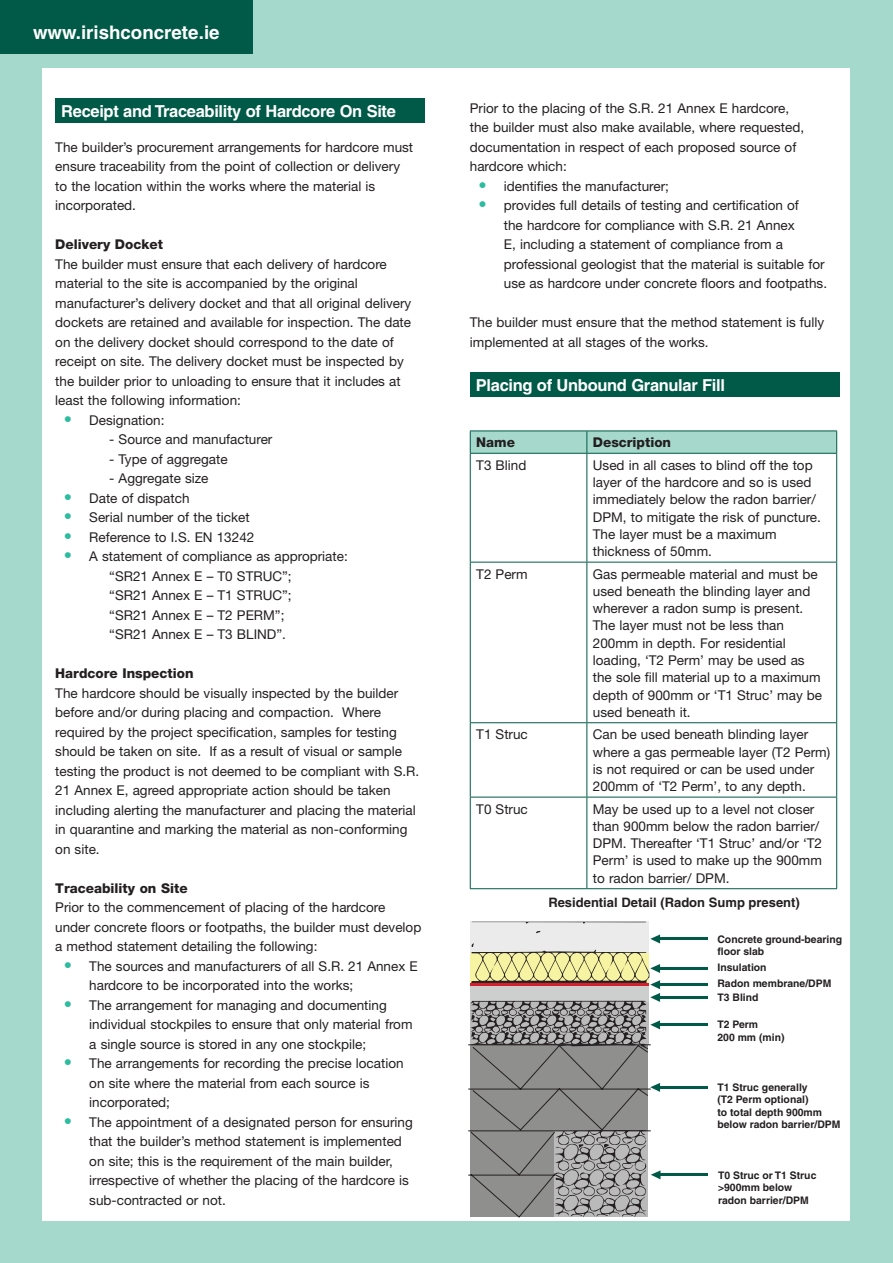
<style>
.page{position:relative;width:893px;height:1263px;background:#a5d9cb}
.page>*{position:absolute;margin:0;border:0;box-sizing:border-box;transform-origin:0 0}
.t1{font:700 18.75px "Helvetica";color:#fff}
.x-head_Reverse{font:700 16.5px "Helvetica";letter-spacing:-.02em;color:#fff}
._1__Body_Copy{font:13.5px/19.5px "Helvetica Neue";color:#231f20}
._1__Body_Copy_table{font:13.5px/17.2px "Helvetica Neue";color:#231f20}
._1b_Body_indented{font:13.5px "Helvetica Neue";color:#231f20}
._1__Body_Copy-2{font:800 13.5px "Helvetica Neue";color:#231f20}
._1__Body_Copy_table-2{font:800 13.5px "Helvetica Neue";color:#231f20}
.t2{font:700 13.05px "Helvetica";color:#231f20}
.t3{font:700 10.35px/12.5px "Helvetica";color:#231f20}
.s1{font-size:16.5px;color:#2dbca0}
</style>
<div class="page">
<div style="left:0;top:0;width:253px;height:54px;background:#005a47"></div>
<div style="left:43px;top:68px;width:807px;height:1152px;background:#fff"></div>
<div style="left:55px;top:98px;width:370px;height:25px;background:#005a47"></div>
<div style="left:470px;top:372px;width:370px;height:25px;background:#005a47"></div>
<hr style="left:586px;top:454px;width:1px;height:108px;background:#005a47">
<hr style="left:470px;top:562px;width:117px;height:1px;background:#005a47">
<hr style="left:587px;top:562px;width:250px;height:1px;background:#005a47">
<hr style="left:586px;top:562px;width:1px;height:160px;background:#005a47">
<hr style="left:470px;top:722px;width:117px;height:1px;background:#005a47">
<hr style="left:587px;top:722px;width:250px;height:1px;background:#005a47">
<hr style="left:586px;top:723px;width:1px;height:74px;background:#005a47">
<hr style="left:470px;top:797px;width:117px;height:1px;background:#005a47">
<hr style="left:587px;top:797px;width:250px;height:1px;background:#005a47">
<hr style="left:586px;top:797px;width:1px;height:91px;background:#005a47">
<hr style="left:470px;top:454px;width:1px;height:108px;background:#005a47">
<hr style="left:836px;top:454px;width:1px;height:108px;background:#005a47">
<hr style="left:470px;top:562px;width:1px;height:160px;background:#005a47">
<hr style="left:836px;top:562px;width:1px;height:160px;background:#005a47">
<hr style="left:470px;top:723px;width:1px;height:74px;background:#005a47">
<hr style="left:836px;top:723px;width:1px;height:74px;background:#005a47">
<hr style="left:470px;top:797px;width:1px;height:91px;background:#005a47">
<hr style="left:836px;top:797px;width:1px;height:91px;background:#005a47">
<hr style="left:470px;top:888px;width:117px;height:1px;background:#005a47">
<hr style="left:587px;top:888px;width:250px;height:1px;background:#005a47">
<svg style="left:470px;top:431px;width:367px;height:22px;background:#9fd4c6"></svg>
<hr style="left:470px;top:453px;width:117px;height:1px;background:#005a47">
<hr style="left:587px;top:453px;width:250px;height:1px;background:#005a47">
<div style="left:470px;top:921px;width:178px;height:32px;background:#ebebec"></div>
<hr style="left:660px;top:937px;width:48px;height:3px;background:#005a47">
<hr style="left:660px;top:967px;width:48px;height:3px;background:#005a47">
<hr style="left:660px;top:983px;width:48px;height:3px;background:#005a47">
<hr style="left:660px;top:996px;width:48px;height:3px;background:#005a47">
<hr style="left:660px;top:1023px;width:48px;height:3px;background:#005a47">
<hr style="left:660px;top:1086px;width:48px;height:3px;background:#005a47">
<hr style="left:660px;top:1173px;width:48px;height:3px;background:#005a47">
<svg style="left:472px;top:921px;width:174px;height:3px"></svg>
<svg style="left:468px;top:930px;width:192px;height:287px;background:#a3a19a"></svg>
<h1 class="t1" style="left:33px;top:21px;width:188px">www.irishconcrete.ie</h1>
<p class="x-head_Reverse" style="left:61px;top:101px;width:336px">Receipt and Traceability of Hardcore On Site</p>
<p class="_1__Body_Copy" style="left:55px;top:137px;width:359px">The builder’s procurement arrangements for hardcore must ensure traceability from the point of collection or delivery to the location within the works where the material is incorporated.</p>
<p class="_1__Body_Copy-2" style="left:55px;top:236px;width:109px">Delivery Docket</p>
<p class="_1__Body_Copy" style="left:55px;top:254px;width:357px">The builder must ensure that each delivery of hardcore material to the site is accompanied by the original manufacturer’s delivery docket and that all original delivery dockets are retained and available for inspection. The date on the delivery docket should correspond to the date of receipt on site. The delivery docket must be inspected by the builder prior to unloading to ensure that it includes at least the following information:</p>
<p class="_1__Body_Copy" style="left:64px;top:410px;width:102px"><span class="s1">•</span> Designation:</p>
<p class="_1b_Body_indented" style="left:109px;top:431px;width:165px">- Source and manufacturer</p>
<p class="_1b_Body_indented" style="left:109px;top:451px;width:120px">- Type of aggregate</p>
<p class="_1b_Body_indented" style="left:109px;top:470px;width:101px">- Aggregate size</p>
<p class="_1__Body_Copy" style="left:64px;top:488px;width:127px"><span class="s1">•</span> Date of dispatch</p>
<p class="_1__Body_Copy" style="left:64px;top:507px;width:187px"><span class="s1">•</span> Serial number of the ticket</p>
<p class="_1__Body_Copy" style="left:64px;top:527px;width:192px"><span class="s1">•</span> Reference to I.S. EN 13242</p>
<p class="_1__Body_Copy" style="left:64px;top:546px;width:285px"><span class="s1">•</span> A statement of compliance as appropriate:</p>
<p class="_1b_Body_indented" style="left:109px;top:568px;width:184px">“SR21 Annex E – T0 STRUC”;</p>
<p class="_1b_Body_indented" style="left:109px;top:587px;width:184px">“SR21 Annex E – T1 STRUC”;</p>
<p class="_1b_Body_indented" style="left:109px;top:607px;width:177px">“SR21 Annex E – T2 PERM”;</p>
<p class="_1b_Body_indented" style="left:109px;top:626px;width:178px">“SR21 Annex E – T3 BLIND”.</p>
<p class="_1__Body_Copy-2" style="left:55px;top:665px;width:140px">Hardcore Inspection</p>
<p class="_1__Body_Copy" style="left:55px;top:683px;width:365px">The hardcore should be visually inspected by the builder before and/or during placing and compaction. Where required by the project specification, samples for testing should be taken on site. If as a result of visual or sample testing the product is not deemed to be compliant with S.R.<br>21 Annex E, agreed appropriate action should be taken including alerting the manufacturer and placing the material in quarantine and marking the material as non-conforming on site.</p>
<p class="_1__Body_Copy-2" style="left:55px;top:880px;width:134px">Traceability on Site</p>
<p class="_1__Body_Copy" style="left:55px;top:897px;width:368px">Prior to the commencement of placing of the hardcore under concrete floors or footpaths, the builder must develop a method statement detailing the following:</p>
<p class="_1__Body_Copy" style="left:89px;top:956px;width:330px;text-indent:-26px"><span class="s1">•</span> The sources and manufacturers of all S.R. 21 Annex E hardcore to be incorporated into the works;</p>
<p class="_1__Body_Copy" style="left:89px;top:995px;width:325px;text-indent:-26px"><span class="s1">•</span> The arrangement for managing and documenting individual stockpiles to ensure that only material from a single source is stored in any one stockpile;</p>
<p class="_1__Body_Copy" style="left:89px;top:1053px;width:316px;text-indent:-26px"><span class="s1">•</span> The arrangements for recording the precise location on site where the material from each source is incorporated;</p>
<p class="_1__Body_Copy" style="left:89px;top:1112px;width:325px;text-indent:-26px"><span class="s1">•</span> The appointment of a designated person for ensuring that the builder’s method statement is implemented on site; this is the requirement of the main builder, irrespective of whether the placing of the hardcore is sub-contracted or not.</p>
<p class="_1__Body_Copy" style="left:470px;top:98px;width:336px">Prior to the placing of the S.R. 21 Annex E hardcore, the builder must also make available, where requested, documentation in respect of each proposed source of hardcore which:</p>
<p class="_1__Body_Copy" style="left:478px;top:176px;width:192px"><span class="s1">•</span> identifies the manufacturer;</p>
<p class="_1__Body_Copy" style="left:504px;top:195px;width:325px;text-indent:-26px"><span class="s1">•</span> provides full details of testing and certification of<br>the hardcore for compliance with S.R. 21 Annex<br>E, including a statement of compliance from a professional geologist that the material is suitable for use as hardcore under concrete floors and footpaths.</p>
<p class="_1__Body_Copy" style="left:470px;top:312px;width:356px">The builder must ensure that the method statement is fully implemented at all stages of the works.</p>
<p class="x-head_Reverse" style="left:476px;top:375px;width:251px">Placing of Unbound Granular Fill</p>
<p class="_1__Body_Copy_table-2" style="left:476px;top:434px;width:40px">Name</p>
<p class="_1__Body_Copy_table-2" style="left:593px;top:434px;width:80px">Description</p>
<p class="_1__Body_Copy_table" style="left:476px;top:456px;width:52px">T3 Blind</p>
<p class="_1__Body_Copy_table" style="left:593px;top:456px;width:230px">Used in all cases to blind off the top layer of the hardcore and so is used immediately below the radon barrier/<br>DPM, to mitigate the risk of puncture.<br>The layer must be a maximum thickness of 50mm.</p>
<p class="_1__Body_Copy_table" style="left:476px;top:565px;width:53px">T2 Perm</p>
<p class="_1__Body_Copy_table" style="left:593px;top:565px;width:231px">Gas permeable material and must be used beneath the blinding layer and wherever a radon sump is present.<br>The layer must not be less than<br>200mm in depth. For residential loading, ‘T2 Perm’ may be used as the sole fill material up to a maximum depth of 900mm or ‘T1 Struc’ may be used beneath it.</p>
<p class="_1__Body_Copy_table" style="left:476px;top:726px;width:53px">T1 Struc</p>
<p class="_1__Body_Copy_table" style="left:593px;top:726px;width:239px">Can be used beneath blinding layer where a gas permeable layer (T2 Perm) is not required or can be used under 200mm of ‘T2 Perm’, to any depth.</p>
<p class="_1__Body_Copy_table" style="left:476px;top:800px;width:53px">T0 Struc</p>
<p class="_1__Body_Copy_table" style="left:593px;top:800px;width:231px">May be used up to a level not closer than 900mm below the radon barrier/<br>DPM. Thereafter ‘T1 Struc’ and/or ‘T2<br>Perm’ is used to make up the 900mm to radon barrier/ DPM.</p>
<p class="t2" style="left:548px;top:894px;width:253px">Residential Detail (Radon Sump present)</p>
<p class="t3" style="left:717px;top:933px;width:126px">Concrete ground-bearing floor slab</p>
<p class="t3" style="left:717px;top:959px;width:115px;line-height:15.9px">Insulation<br>Radon membrane/DPM</p>
<p class="t3" style="left:717px;top:991px;width:43px">T3 Blind</p>
<p class="t3" style="left:717px;top:1018px;width:69px">T2 Perm<br>200 mm (min)</p>
<p class="t3" style="left:717px;top:1081px;width:124px">T1 Struc generally<br>(T2 Perm optional)<br>to total depth 900mm below radon barrier/DPM</p>
<p class="t3" style="left:718px;top:1169px;width:100px">T0 Struc or T1 Struc &gt;900mm below radon barrier/DPM</p>
</div>
